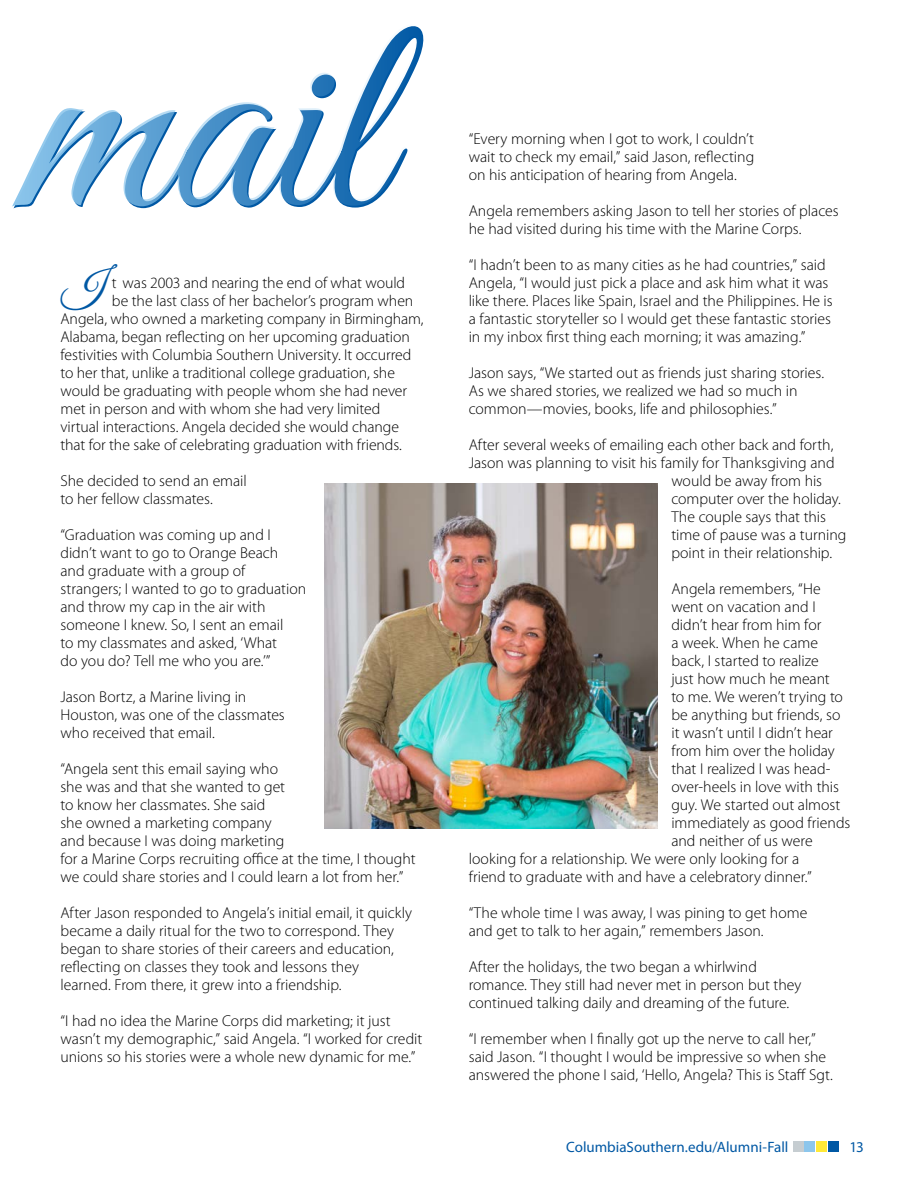
<style>
.page{position:relative;width:918px;height:1188px;background:#fff}
.page>*{position:absolute;margin:0;border:0;box-sizing:border-box;transform-origin:0 0}
.t1{font:46.8px "Great Vibes";color:#0058a4}
.t2{font:300 15.75px/18px "Myriad Pro";color:#000}
.t3{font:15px "Myriad Pro";color:#0058a4}
</style>
<div class="page">
<div style="left:828px;top:1141px;width:11px;height:11px;background:#0058a4"></div>
<div style="left:793px;top:1141px;width:10px;height:11px;background:#c6cdd1"></div>
<div style="left:816px;top:1141px;width:11px;height:11px;background:#ffe938"></div>
<div style="left:804px;top:1141px;width:11px;height:11px;background:#8cc6ec"></div>
<svg style="left:12px;top:26px;width:412px;height:182px"></svg>
<img style="left:324px;top:483px;width:334px;height:346px">
<h1 class="t1" style="left:61px;top:263px;width:44px">I</h1>
<p class="t2" style="left:112px;top:274px;width:295px">t was 2003 and nearing the end of what would</p>
<p class="t2" style="left:112px;top:292px;width:303px">be the last class of her bachelor’s program when</p>
<p class="t2" style="left:60px;top:310px;width:365px">Angela, who owned a marketing company in Birmingham,</p>
<p class="t2" style="left:60px;top:328px;width:351px">Alabama, began reflecting on her upcoming graduation</p>
<p class="t2" style="left:60px;top:346px;width:352px">festivities with Columbia Southern University. It occurred</p>
<p class="t2" style="left:60px;top:364px;width:336px">to her that, unlike a traditional college graduation, she</p>
<p class="t2" style="left:60px;top:382px;width:348px">would be graduating with people whom she had never</p>
<p class="t2" style="left:60px;top:400px;width:321px">met in person and with whom she had very limited</p>
<p class="t2" style="left:60px;top:418px;width:340px">virtual interactions. Angela decided she would change</p>
<p class="t2" style="left:60px;top:436px;width:343px">that for the sake of celebrating graduation with friends.</p>
<p class="t2" style="left:60px;top:472px;width:188px">She decided to send an email to her fellow classmates.</p>
<p class="t2" style="left:60px;top:526px;width:247px">“Graduation was coming up and I didn’t want to go to Orange Beach and graduate with a group of strangers; I wanted to go to graduation and throw my cap in the air with someone I knew. So, I sent an email<br>to my classmates and asked, ‘What<br>do you do? Tell me who you are.’”</p>
<p class="t2" style="left:60px;top:688px;width:226px">Jason Bortz, a Marine living in<br>Houston, was one of the classmates who received that email.</p>
<p class="t2" style="left:60px;top:760px;width:357px">“Angela sent this email saying who<br>she was and that she wanted to get<br>to know her classmates. She said<br>she owned a marketing company<br>and because I was doing marketing<br>for a Marine Corps recruiting office at the time, I thought we could share stories and I could learn a lot from her.”</p>
<p class="t2" style="left:60px;top:904px;width:353px">After Jason responded to Angela’s initial email, it quickly became a daily ritual for the two to correspond. They began to share stories of their careers and education, reflecting on classes they took and lessons they learned. From there, it grew into a friendship.</p>
<p class="t2" style="left:60px;top:1012px;width:363px">“I had no idea the Marine Corps did marketing; it just wasn’t my demographic,” said Angela. “I worked for credit unions so his stories were a whole new dynamic for me.”</p>
<p class="t2" style="left:469px;top:130px;width:287px;text-align:justify">“Every morning when I got to work, I couldn’t wait to check my email,” said Jason, reflecting on his anticipation of hearing from Angela.</p>
<p class="t2" style="left:469px;top:202px;width:372px">Angela remembers asking Jason to tell her stories of places he had visited during his time with the Marine Corps.</p>
<p class="t2" style="left:469px;top:256px;width:365px">“I hadn’t been to as many cities as he had countries,” said Angela, “I would just pick a place and ask him what it was like there. Places like Spain, Israel and the Philippines. He is a fantastic storyteller so I would get these fantastic stories in my inbox first thing each morning; it was amazing.”</p>
<p class="t2" style="left:469px;top:364px;width:357px">Jason says, “We started out as friends just sharing stories.<br>As we shared stories, we realized we had so much in common—movies, books, life and philosophies.”</p>
<p class="t2" style="left:469px;top:436px;width:366px">After several weeks of emailing each other back and forth,</p>
<p class="t2" style="left:469px;top:454px;width:367px">Jason was planning to visit his family for Thanksgiving and</p>
<p class="t2" style="left:671px;top:472px;width:152px">would be away from his</p>
<p class="t2" style="left:671px;top:490px;width:171px">computer over the holiday.</p>
<p class="t2" style="left:671px;top:508px;width:156px">The couple says that this</p>
<p class="t2" style="left:671px;top:526px;width:177px">time of pause was a turning</p>
<p class="t2" style="left:671px;top:544px;width:162px">point in their relationship.</p>
<p class="t2" style="left:671px;top:580px;width:151px">Angela remembers, “He</p>
<p class="t2" style="left:671px;top:598px;width:146px">went on vacation and I</p>
<p class="t2" style="left:671px;top:616px;width:152px">didn’t hear from him for</p>
<p class="t2" style="left:671px;top:634px;width:148px">a week. When he came</p>
<p class="t2" style="left:671px;top:652px;width:149px">back, I started to realize</p>
<p class="t2" style="left:671px;top:670px;width:160px">just how much he meant</p>
<p class="t2" style="left:671px;top:688px;width:173px">to me. We weren’t trying to</p>
<p class="t2" style="left:671px;top:706px;width:171px">be anything but friends, so</p>
<p class="t2" style="left:671px;top:724px;width:163px">it wasn’t until I didn’t hear</p>
<p class="t2" style="left:671px;top:742px;width:165px">from him over the holiday</p>
<p class="t2" style="left:671px;top:760px;width:161px">that I realized I was head-</p>
<p class="t2" style="left:671px;top:778px;width:169px">over-heels in love with this</p>
<p class="t2" style="left:671px;top:796px;width:171px">guy. We started out almost</p>
<p class="t2" style="left:671px;top:814px;width:181px">immediately as good friends</p>
<p class="t2" style="left:671px;top:832px;width:143px">and neither of us were</p>
<p class="t2" style="left:469px;top:850px;width:332px">looking for a relationship. We were only looking for a</p>
<p class="t2" style="left:469px;top:868px;width:345px">friend to graduate with and have a celebratory dinner.”</p>
<p class="t2" style="left:469px;top:904px;width:340px">“The whole time I was away, I was pining to get home and get to talk to her again,” remembers Jason.</p>
<p class="t2" style="left:469px;top:958px;width:334px">After the holidays, the two began a whirlwind romance. They still had never met in person but they continued talking daily and dreaming of the future.</p>
<p class="t2" style="left:469px;top:1030px;width:366px">“I remember when I finally got up the nerve to call her,” said Jason. “I thought I would be impressive so when she answered the phone I said, ‘Hello, Angela? This is Staff Sgt.</p>
<p class="t3" style="left:566px;top:1139px;width:224px">ColumbiaSouthern.edu/Alumni-Fall</p>
<p class="t3" style="left:850px;top:1139px;width:16px">13</p>
</div>
